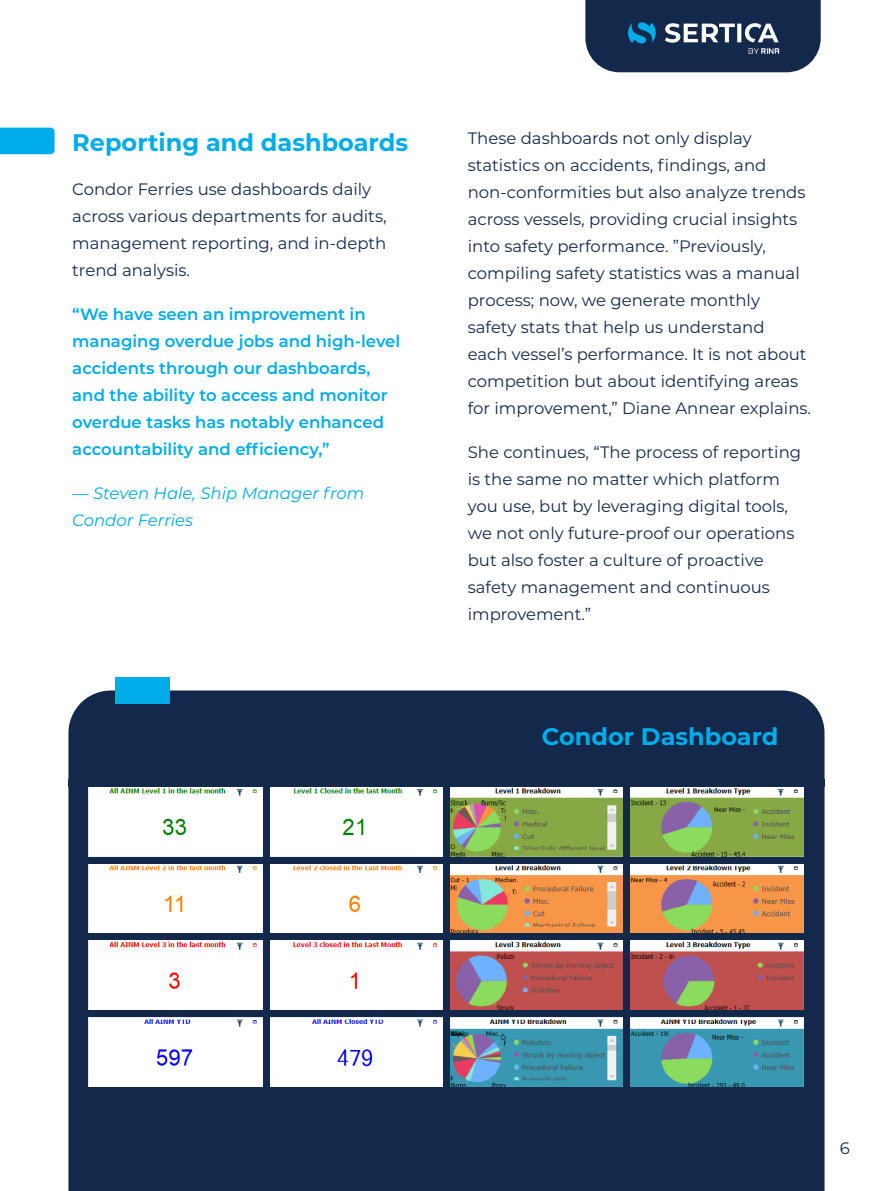
<style>
.page{position:relative;width:893px;height:1191px;background:#fff}
.page>*{position:absolute;margin:0;border:0;box-sizing:border-box;transform-origin:0 0}
.t1{font:700 24px "Montserrat";color:#00ace9}
.Body{font:16.5px/27px "Montserrat";color:#13294b}
.Body-2{font:600 16.5px/27px "Montserrat";color:#00ace9}
.Body-3{font:italic 16.5px/27px "Montserrat";color:#00ace9}
</style>
<div class="page">
<div style="left:68px;top:690px;width:756px;height:501px;background:#13294b"></div>
<img style="left:87px;top:786px;width:717px;height:301px">
<div style="left:585px;top:0;width:236px;height:72px;background:#13294b"></div>
<img style="left:625px;top:17px;width:156px;height:38px">
<svg style="left:0;top:128px;width:55px;height:26px"></svg>
<div style="left:443px;top:785px;width:7px;height:304px;background:#13294b"></div>
<div style="left:87px;top:933px;width:718px;height:7px;background:#13294b"></div>
<div style="left:87px;top:856px;width:718px;height:7px;background:#13294b"></div>
<div style="left:87px;top:1010px;width:718px;height:7px;background:#13294b"></div>
<div style="left:87px;top:1087px;width:718px;height:7px;background:#13294b"></div>
<div style="left:68px;top:779px;width:756px;height:7px;background:#13294b"></div>
<div style="left:263px;top:785px;width:7px;height:304px;background:#13294b"></div>
<div style="left:623px;top:785px;width:7px;height:304px;background:#13294b"></div>
<div style="left:804px;top:785px;width:7px;height:304px;background:#13294b"></div>
<div style="left:80px;top:779px;width:7px;height:316px;background:#13294b"></div>
<div style="left:116px;top:677px;width:54px;height:27px;background:#00ace9"></div>
<h3 class="t1" style="left:72px;top:125px;width:337px">Reporting and dashboards</h3>
<p class="Body" style="left:72px;top:175px;width:316px">Condor Ferries use dashboards daily across various departments for audits, management reporting, and in-depth trend analysis.</p>
<p class="Body-2" style="left:72px;top:300px;width:330px">“We have seen an improvement in managing overdue jobs and high-level accidents through our dashboards, and the ability to access and monitor overdue tasks has notably enhanced accountability and efficiency,”</p>
<p class="Body-3" style="left:72px;top:479px;width:294px">— Steven Hale, Ship Manager from<br>Condor Ferries</p>
<p class="Body" style="left:468px;top:124px;width:345px">These dashboards not only display statistics on accidents, findings, and non-conformities but also analyze trends across vessels, providing crucial insights into safety performance. ”Previously, compiling safety statistics was a manual process; now, we generate monthly safety stats that help us understand<br>each vessel’s performance. It is not about competition but about identifying areas for improvement,” Diane Annear explains.</p>
<p class="Body" style="left:468px;top:438px;width:335px">She continues, “The process of reporting is the same no matter which platform you use, but by leveraging digital tools, we not only future-proof our operations but also foster a culture of proactive safety management and continuous improvement.”</p>
<h3 class="t1" style="left:542px;top:719px;width:238px">Condor Dashboard</h3>
<p class="Body" style="left:840px;top:1134px;width:12px">6</p>
</div>
